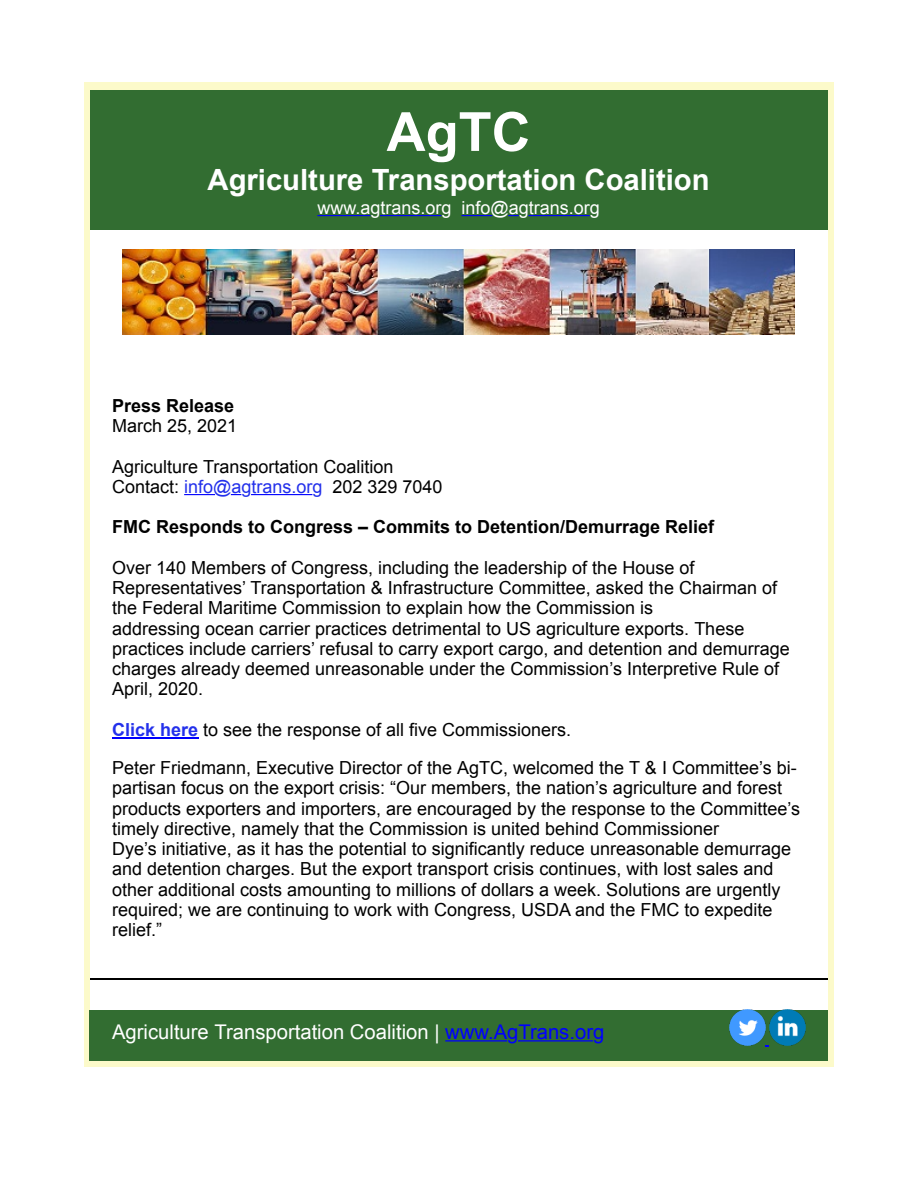
<style>
.page{position:relative;width:918px;height:1188px;background:#fff}
.page>*{position:absolute;margin:0;border:0;box-sizing:border-box;transform-origin:0 0}
.t1{font:700 54px "Arial";color:#fff}
.t2{font:700 29.25px "Arial";color:#fff}
.t3{font:20.25px "Arial";color:#fff}
.t4{font:18px/20.2px "Arial";color:#000}
.t5{font:700 18px/20.2px "Arial";color:#000}
.t6{font:18px "Arial";color:#fff}
.s1{font-weight:400}
.s2{color:#2330eb}
.s3{font-weight:700;color:#2330eb}
.s4{color:#00f}
</style>
<div class="page">
<div style="left:84px;top:83px;width:749px;height:869px;background:#fcfaca"></div>
<div style="left:90px;top:90px;width:738px;height:862px;background:#fff"></div>
<div style="left:90px;top:90px;width:738px;height:140px;background:#326d31"></div>
<hr style="left:380px;top:215px;width:61px;height:1px;background:#00f">
<hr style="left:317px;top:215px;width:53px;height:1px;background:#00f">
<hr style="left:528px;top:215px;width:62px;height:1px;background:#00f">
<hr style="left:461px;top:215px;width:31px;height:1px;background:#00f">
<img style="left:122px;top:250px;width:673px;height:84px">
<hr style="left:251px;top:494px;width:61px;height:1px;background:#00f">
<hr style="left:184px;top:494px;width:31px;height:1px;background:#00f">
<hr style="left:112px;top:737px;width:86px;height:1px;background:#00f">
<div style="left:84px;top:950px;width:749px;height:117px;background:#fcfaca"></div>
<div style="left:90px;top:950px;width:738px;height:110px;background:#fff"></div>
<div style="left:90px;top:1010px;width:590px;height:50px;background:#326d31"></div>
<div style="left:680px;top:1010px;width:148px;height:50px;background:#326d31"></div>
<hr style="left:90px;top:978px;width:738px;height:2px;background:#000">
<hr style="left:518px;top:1040px;width:75px;height:2px;background:#00f">
<hr style="left:445px;top:1040px;width:62px;height:2px;background:#00f">
<img style="left:730px;top:1010px;width:36px;height:36px">
<img style="left:769px;top:1010px;width:36px;height:36px">
<p class="t1" style="left:387px;top:96px;width:145px">AgTC</p>
<p class="t2" style="left:208px;top:161px;width:504px">Agriculture Transportation Coalition</p>
<p class="t6" style="left:317px;top:196px;width:284px">www.agtrans.org info@agtrans.org</p>
<p class="t5" style="left:112px;top:396px;width:127px">Press Release<br><span class="s1">March 25, 2021</span></p>
<p class="t4" style="left:112px;top:456px;width:332px">Agriculture Transportation Coalition<br>Contact: <span class="s2">info@agtrans.org</span> 202 329 7040</p>
<p class="t5" style="left:112px;top:518px;width:604px">FMC Responds to Congress – Commits to Detention/Demurrage Relief</p>
<p class="t4" style="left:112px;top:558px;width:679px">Over 140 Members of Congress, including the leadership of the House of Representatives’ Transportation &amp; Infrastructure Committee, asked the Chairman of the Federal Maritime Commission to explain how the Commission is<br>addressing ocean carrier practices detrimental to US agriculture exports. These practices include carriers’ refusal to carry export cargo, and detention and demurrage charges already deemed unreasonable under the Commission’s Interpretive Rule of April, 2020.</p>
<p class="t4" style="left:112px;top:711px;width:686px;line-height:38.2px"><span class="s3">Click here</span> to see the response of all five Commissioners.<br>Peter Friedmann, Executive Director of the AgTC, welcomed the T &amp; I Committee’s bi-</p>
<p class="t4" style="left:112px;top:778px;width:689px">partisan focus on the export crisis: “Our members, the nation’s agriculture and forest products exporters and importers, are encouraged by the response to the Committee’s timely directive, namely that the Commission is united behind Commissioner<br>Dye’s initiative, as it has the potential to significantly reduce unreasonable demurrage and detention charges. But the export transport crisis continues, with lost sales and other additional costs amounting to millions of dollars a week. Solutions are urgently required; we are continuing to work with Congress, USDA and the FMC to expedite relief.”</p>
<p class="t3" style="left:112px;top:1019px;width:494px">Agriculture Transportation Coalition | <span class="s4">www.AgTrans.org</span></p>
</div>
